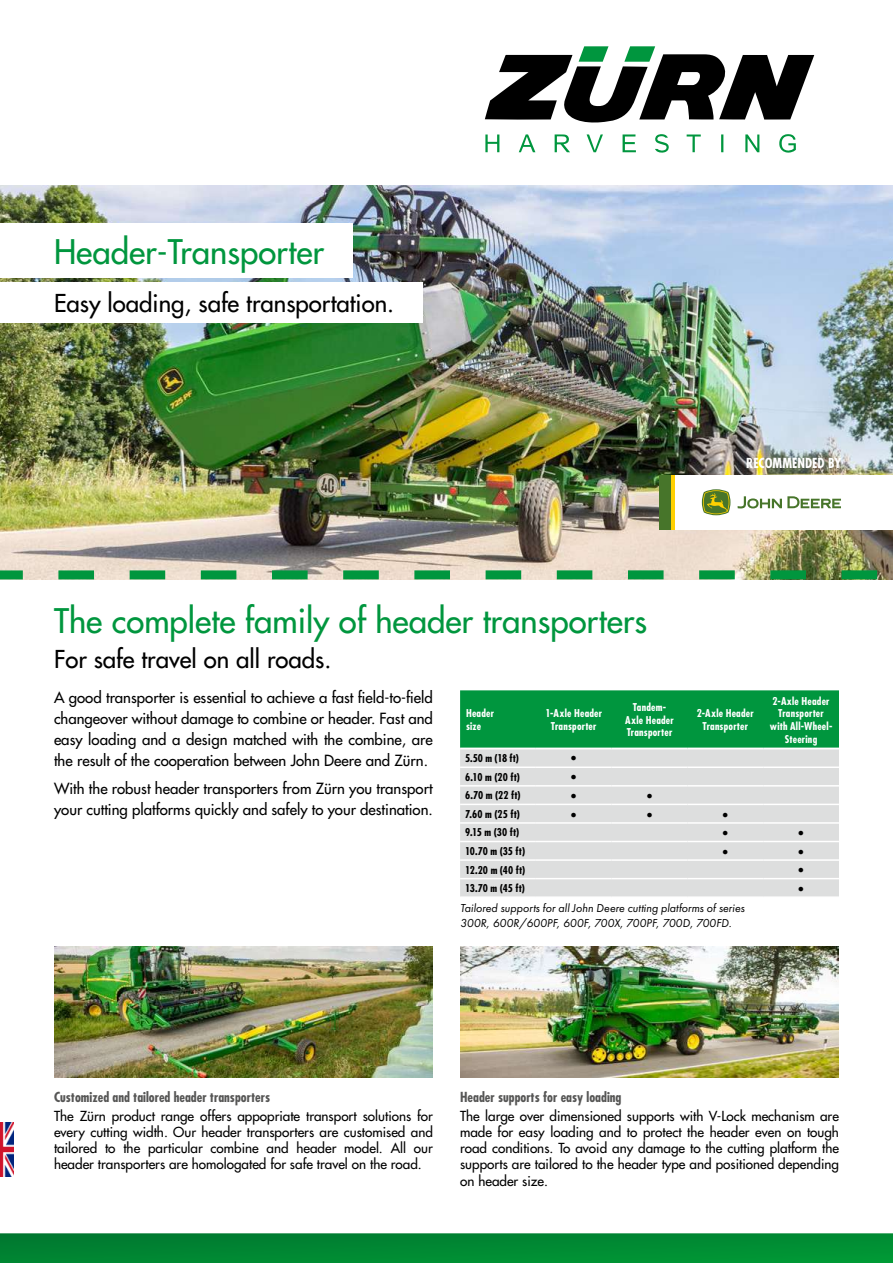
<style>
.page{position:relative;width:893px;height:1263px;background:#fff}
.page>*{position:absolute;margin:0;border:0;box-sizing:border-box;transform-origin:0 0}
.t1{font:33px "Futura";color:#00963e}
.t2{font:24px "Futura";color:#000}
.t3{font:15px/21px "Futura";color:#000;text-align:justify}
.t4{font:13.5px/16.2px "Futura";color:#000;text-align:justify}
.t5{font:700 condensed 13.5px "Futura";color:#565655}
.t6{font:700 condensed 13.5px "Futura";color:#fff}
.t7{font:italic 12px/14.4px "Futura PT";color:#000}
.t8{font:700 condensed 10.5px/12.6px "Futura";letter-spacing:.02em;color:#fff;text-align:center}
.t9{font:700 condensed 10.5px "Futura";color:#000}
.t10{font:10.5px "Arial";color:#000}
</style>
<div class="page">
<svg style="left:485px;top:46px;width:329px;height:77px"></svg>
<svg style="left:555px;top:134px;width:15px;height:18px"></svg>
<svg style="left:745px;top:134px;width:14px;height:18px"></svg>
<svg style="left:779px;top:134px;width:17px;height:19px"></svg>
<svg style="left:623px;top:134px;width:13px;height:18px"></svg>
<svg style="left:485px;top:134px;width:14px;height:18px"></svg>
<svg style="left:655px;top:134px;width:14px;height:19px"></svg>
<svg style="left:519px;top:134px;width:16px;height:18px"></svg>
<svg style="left:587px;top:134px;width:16px;height:18px"></svg>
<svg style="left:687px;top:134px;width:14px;height:18px"></svg>
<svg style="left:721px;top:134px;width:2px;height:18px"></svg>
<svg style="left:0;top:1233px;width:893px;height:30px;background:#028934"></svg>
<img style="left:0;top:185px;width:893px;height:385px">
<div style="left:0;top:224px;width:353px;height:54px;background:#fff"></div>
<div style="left:0;top:283px;width:422px;height:40px;background:#fff"></div>
<svg style="left:0;top:570px;width:893px;height:9px;background:#71b27d"></svg>
<img style="left:54px;top:946px;width:379px;height:131px">
<img style="left:460px;top:946px;width:379px;height:131px">
<div style="left:659px;top:475px;width:234px;height:54px;background:#fff"></div>
<svg style="left:738px;top:496px;width:103px;height:12px"></svg>
<svg style="left:702px;top:489px;width:28px;height:26px"></svg>
<div style="left:460px;top:690px;width:379px;height:57px;background:#00963e"></div>
<div style="left:460px;top:749px;width:379px;height:147px;background:#dddede"></div>
<hr style="left:460px;top:766px;width:76px;height:2px;background:#fff">
<hr style="left:536px;top:766px;width:76px;height:2px;background:#fff">
<hr style="left:612px;top:766px;width:75px;height:2px;background:#fff">
<hr style="left:687px;top:766px;width:76px;height:2px;background:#fff">
<hr style="left:763px;top:766px;width:76px;height:2px;background:#fff">
<hr style="left:460px;top:785px;width:76px;height:1px;background:#fff">
<hr style="left:536px;top:785px;width:76px;height:1px;background:#fff">
<hr style="left:612px;top:785px;width:75px;height:1px;background:#fff">
<hr style="left:687px;top:785px;width:76px;height:1px;background:#fff">
<hr style="left:763px;top:785px;width:76px;height:1px;background:#fff">
<hr style="left:460px;top:804px;width:76px;height:1px;background:#fff">
<hr style="left:536px;top:804px;width:76px;height:1px;background:#fff">
<hr style="left:612px;top:804px;width:75px;height:1px;background:#fff">
<hr style="left:687px;top:804px;width:76px;height:1px;background:#fff">
<hr style="left:763px;top:804px;width:76px;height:1px;background:#fff">
<hr style="left:460px;top:822px;width:76px;height:2px;background:#fff">
<hr style="left:536px;top:822px;width:76px;height:2px;background:#fff">
<hr style="left:612px;top:822px;width:75px;height:2px;background:#fff">
<hr style="left:687px;top:822px;width:76px;height:2px;background:#fff">
<hr style="left:763px;top:822px;width:76px;height:2px;background:#fff">
<hr style="left:460px;top:841px;width:76px;height:1px;background:#fff">
<hr style="left:536px;top:841px;width:76px;height:1px;background:#fff">
<hr style="left:612px;top:841px;width:75px;height:1px;background:#fff">
<hr style="left:687px;top:841px;width:76px;height:1px;background:#fff">
<hr style="left:763px;top:841px;width:76px;height:1px;background:#fff">
<hr style="left:460px;top:859px;width:76px;height:2px;background:#fff">
<hr style="left:536px;top:859px;width:76px;height:2px;background:#fff">
<hr style="left:612px;top:859px;width:75px;height:2px;background:#fff">
<hr style="left:687px;top:859px;width:76px;height:2px;background:#fff">
<hr style="left:763px;top:859px;width:76px;height:2px;background:#fff">
<hr style="left:460px;top:878px;width:76px;height:1px;background:#fff">
<hr style="left:536px;top:878px;width:76px;height:1px;background:#fff">
<hr style="left:612px;top:878px;width:75px;height:1px;background:#fff">
<hr style="left:687px;top:878px;width:76px;height:1px;background:#fff">
<hr style="left:763px;top:878px;width:76px;height:1px;background:#fff">
<img style="left:0;top:1123px;width:14px;height:54px">
<div style="left:659px;top:475px;width:12px;height:54px;background:#47752a"></div>
<hr style="left:671px;top:475px;width:4px;height:54px;background:#ffd000">
<h1 class="t1" style="left:54px;top:230px;width:272px">Header-Transporter</h1>
<h2 class="t2" style="left:54px;top:288px;width:342px">Easy loading, safe transportation.</h2>
<p class="t6" style="left:746px;top:455px;width:97px">RECOMMENDED BY</p>
<h1 class="t1" style="left:54px;top:599px;width:595px">The complete family of header transporters</h1>
<h2 class="t2" style="left:54px;top:644px;width:279px">For safe travel on all roads.</h2>
<p class="t3" style="left:54px;top:687px;width:380px">A good transporter is essential to achieve a fast field-to-field changeover without damage to combine or header. Fast and easy loading and a design matched with the combine, are the result of the cooperation between John Deere and Zürn.</p>
<p class="t3" style="left:54px;top:778px;width:380px">With the robust header transporters from Zürn you transport your cutting platforms quickly and safely to your destination.</p>
<p class="t8" style="left:770px;top:694px;width:64px">2-Axle Header<br>Transporter with All-Wheel-<br>Steering</p>
<p class="t8" style="left:466px;top:707px;width:30px;text-align:left">Header size</p>
<p class="t8" style="left:545px;top:707px;width:58px">1-Axle Header<br>Transporter</p>
<p class="t8" style="left:625px;top:701px;width:50px">Tandem-<br>Axle Header<br>Transporter</p>
<p class="t8" style="left:697px;top:707px;width:58px">2-Axle Header<br>Transporter</p>
<p class="t9" style="left:465px;top:751px;width:55px">5.50 m (18 ft)</p>
<p class="t10" style="left:571px;top:750px;width:8px">●</p>
<p class="t9" style="left:465px;top:770px;width:56px">6.10 m (20 ft)</p>
<p class="t10" style="left:571px;top:769px;width:8px">●</p>
<p class="t9" style="left:465px;top:789px;width:57px">6.70 m (22 ft)</p>
<p class="t10" style="left:571px;top:788px;width:8px">●</p>
<p class="t10" style="left:646px;top:788px;width:8px">●</p>
<p class="t9" style="left:465px;top:807px;width:56px">7.60 m (25 ft)</p>
<p class="t10" style="left:571px;top:806px;width:8px">●</p>
<p class="t10" style="left:646px;top:806px;width:8px">●</p>
<p class="t10" style="left:722px;top:806px;width:8px">●</p>
<p class="t9" style="left:465px;top:826px;width:56px">9.15 m (30 ft)</p>
<p class="t10" style="left:722px;top:825px;width:8px">●</p>
<p class="t10" style="left:798px;top:825px;width:8px">●</p>
<p class="t9" style="left:465px;top:844px;width:61px">10.70 m (35 ft)</p>
<p class="t10" style="left:722px;top:844px;width:8px">●</p>
<p class="t10" style="left:798px;top:844px;width:8px">●</p>
<p class="t9" style="left:465px;top:863px;width:62px">12.20 m (40 ft)</p>
<p class="t10" style="left:798px;top:862px;width:8px">●</p>
<p class="t9" style="left:465px;top:881px;width:61px">13.70 m (45 ft)</p>
<p class="t10" style="left:798px;top:881px;width:8px">●</p>
<p class="t7" style="left:460px;top:901px;width:286px">Tailored supports for all John Deere cutting platforms of series<br>300R, 600R/600PF, 600F, 700X, 700PF, 700D, 700FD.</p>
<p class="t5" style="left:54px;top:1088px;width:218px">Customized and tailored header transporters</p>
<p class="t4" style="left:54px;top:1108px;width:380px">The Zürn product range offers appopriate transport solutions for every cutting width. Our header transporters are customised and tailored to the particular combine and header model. All our header transporters are homologated for safe travel on the road.</p>
<p class="t5" style="left:460px;top:1088px;width:163px">Header supports for easy loading</p>
<p class="t4" style="left:460px;top:1108px;width:380px">The large over dimensioned supports with V-Lock mechanism are made for easy loading and to protect the header even on tough road conditions. To avoid any damage to the cutting platform the supports are tailored to the header type and positioned depending on header size.</p>
</div>
